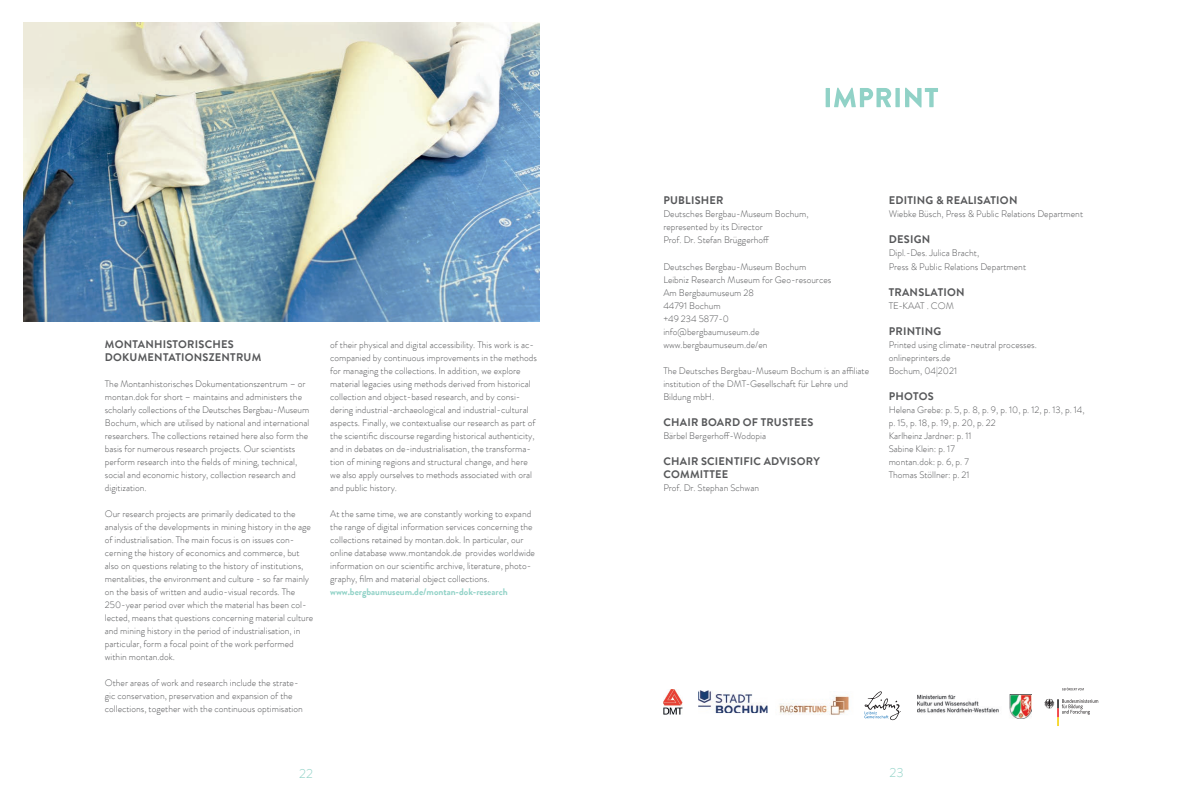
<style>
.page{position:relative;width:1202px;height:806px;background:#fff}
.page>*{position:absolute;margin:0;border:0;box-sizing:border-box;transform-origin:0 0}
.t1{font:300 13.2px "Brandon Grotesque Office";color:#91d2c7}
.t2{font:700 11px/13px "Brandon Grotesque Office";letter-spacing:.02em;color:#57585a}
.t3{font:300 9.5px/13px "Brandon Grotesque Office";color:#57585a}
.t4{font:700 9.5px "Brandon Grotesque Office";color:#91d2c7}
</style>
<div class="page">
<svg style="left:826px;top:88px;width:112px;height:19px"></svg>
<img style="left:23px;top:23px;width:516px;height:298px">
<img style="left:663px;top:689px;width:19px;height:25px">
<img style="left:698px;top:690px;width:69px;height:22px">
<img style="left:779px;top:695px;width:70px;height:20px">
<svg style="left:864px;top:691px;width:37px;height:28px"></svg>
<svg style="left:1044px;top:698px;width:54px;height:27px"></svg>
<svg style="left:1062px;top:687px;width:22px;height:3px"></svg>
<img style="left:917px;top:694px;width:115px;height:24px">
<p class="t2" style="left:105px;top:337px;width:158px">MONTANHISTORISCHES<br>DOKUMENTATIONSZENTRUM</p>
<p class="t3" style="left:105px;top:376px;width:206px">The Montanhistorisches Dokumentationszentrum – or montan.dok for short – maintains and administers the scholarly collections of the Deutsches Bergbau-Museum Bochum, which are utilised by national and international researchers. The collections retained here also form the basis for numerous research projects. Our scientists perform research into the fields of mining, technical, social and economic history, collection research and digitization.</p>
<p class="t3" style="left:105px;top:506px;width:210px">Our research projects are primarily dedicated to the analysis of the developments in mining history in the age of industrialisation. The main focus is on issues con&shy;cerning the history of economics and commerce, but also on questions relating to the history of institutions, mentalities, the environment and culture - so far mainly on the basis of written and audio-visual records. The 250-year period over which the material has been col&shy;lected, means that questions concerning material culture and mining history in the period of industrialisation, in particular, form a focal point of the work performed within montan.dok.</p>
<p class="t3" style="left:105px;top:675px;width:199px">Other areas of work and research include the strate&shy;gic conservation, preservation and expansion of the collections, together with the continuous optimisation</p>
<p class="t3" style="left:330px;top:337px;width:208px">of their physical and digital accessibility. This work is ac&shy;companied by continuous improvements in the methods for managing the collections. In addition, we explore material legacies using methods derived from historical collection and object-based research, and by consi&shy;dering industrial-archaeological and industrial-cultural aspects. Finally, we contextualise our research as part of the scientific discourse regarding historical authenticity, and in debates on de-industrialisation, the transforma&shy;tion of mining regions and structural change, and here we also apply ourselves to methods associated with oral and public history.</p>
<p class="t3" style="left:330px;top:506px;width:206px">At the same time, we are constantly working to expand the range of digital information services concerning the collections retained by montan.dok. In particular, our online database www.montandok.de provides worldwide information on our scientific archive, literature, photo&shy;graphy, film and material object collections.</p>
<p class="t4" style="left:330px;top:584px;width:179px">www.bergbaumuseum.de/montan-dok-research</p>
<h1 class="t1" style="left:299px;top:764px;width:15px">22</h1>
<p class="t2" style="left:663px;top:194px;width:62px">PUBLISHER</p>
<p class="t3" style="left:663px;top:207px;width:147px">Deutsches Bergbau-Museum Bochum, represented by its Director<br>Prof. Dr. Stefan Brüggerhoff</p>
<p class="t3" style="left:663px;top:259px;width:169px">Deutsches Bergbau-Museum Bochum<br>Leibniz Research Museum for Geo-resources<br>Am Bergbaumuseum 28<br>44791 Bochum<br>+49 234 5877-0<br>info@bergbaumuseum.de www.bergbaumuseum.de/en</p>
<p class="t3" style="left:663px;top:363px;width:207px">The Deutsches Bergbau-Museum Bochum is an affiliate institution of the DMT-Gesellschaft für Lehre und<br>Bildung mbH.</p>
<p class="t2" style="left:663px;top:415px;width:151px">CHAIR BOARD OF TRUSTEES</p>
<p class="t3" style="left:663px;top:428px;width:104px">Bärbel Bergerhoff-Wodopia</p>
<p class="t2" style="left:663px;top:454px;width:158px">CHAIR SCIENTIFIC ADVISORY<br>COMMITTEE</p>
<p class="t3" style="left:663px;top:480px;width:97px">Prof. Dr. Stephan Schwan</p>
<p class="t2" style="left:889px;top:194px;width:130px">EDITING &amp; REALISATION</p>
<p class="t3" style="left:889px;top:207px;width:196px">Wiebke Büsch, Press &amp; Public Relations Department</p>
<p class="t2" style="left:889px;top:233px;width:43px">DESIGN</p>
<p class="t3" style="left:889px;top:246px;width:139px">Dipl.-Des. Julica Bracht,<br>Press &amp; Public Relations Department</p>
<p class="t2" style="left:889px;top:285px;width:77px">TRANSLATION</p>
<p class="t3" style="left:889px;top:298px;width:67px">TE-KAAT . COM</p>
<p class="t2" style="left:889px;top:324px;width:54px">PRINTING</p>
<p class="t3" style="left:889px;top:337px;width:150px">Printed using climate-neutral processes. onlineprinters.de<br>Bochum, 04|2021</p>
<p class="t2" style="left:889px;top:389px;width:46px">PHOTOS</p>
<p class="t3" style="left:889px;top:402px;width:197px">Helena Grebe: p. 5, p. 8, p. 9, p. 10, p. 12, p. 13, p. 14, p. 15, p. 18, p. 19, p. 20, p. 22<br>Karlheinz Jardner: p. 11<br>Sabine Klein: p. 17<br>montan.dok: p. 6, p. 7<br>Thomas Stöllner: p. 21</p>
<h1 class="t1" style="left:889px;top:762px;width:16px">23</h1>
</div>
